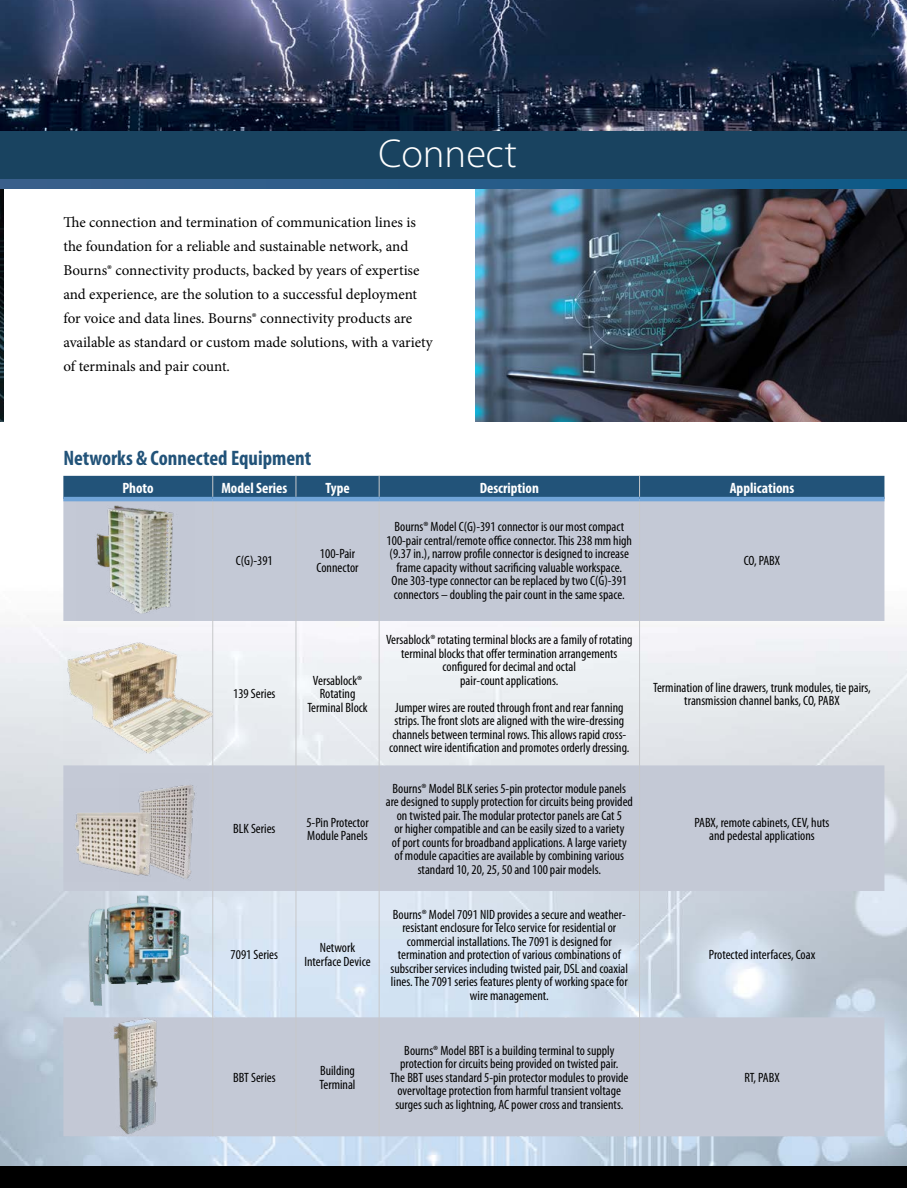
<style>
.page{position:relative;width:907px;height:1188px;background:#fff}
.page>*{position:absolute;margin:0;border:0;box-sizing:border-box;transform-origin:0 0}
.t1{font:300 40.5px "Myriad Pro";color:#fff}
.t2{font:700 condensed 21px "Myriad Pro";color:#225379}
.t3{font:15px/24px "Minion Pro";color:#000}
.t4{font:700 condensed 15px "Myriad Pro";color:#fff}
.t5{font:condensed 13.5px/13.5px "Myriad Pro";color:#000;text-align:center}
</style>
<div class="page">
<img style="left:0;top:567px;width:907px;height:599px">
<img style="left:475px;top:188px;width:432px;height:233px">
<img style="left:0;top:188px;width:4px;height:233px">
<svg style="left:0;top:179px;width:907px;height:9px;background:#265c88"></svg>
<div style="left:0;top:131px;width:907px;height:48px;background:#194360"></div>
<div style="left:0;top:1166px;width:907px;height:22px;background:#000"></div>
<img style="left:0;top:0;width:907px;height:131px">
<svg style="left:63px;top:501px;width:821px;height:635px;background:#cfd5e0"></svg>
<div style="left:63px;top:476px;width:821px;height:21px;background:#225379"></div>
<hr style="left:212px;top:501px;width:1px;height:120px;background:#c7c8ca">
<hr style="left:295px;top:501px;width:1px;height:120px;background:#c7c8ca">
<hr style="left:379px;top:501px;width:1px;height:120px;background:#c7c8ca">
<hr style="left:212px;top:621px;width:1px;height:144px;background:#c7c8ca">
<hr style="left:295px;top:621px;width:1px;height:144px;background:#c7c8ca">
<hr style="left:379px;top:621px;width:1px;height:144px;background:#c7c8ca">
<hr style="left:212px;top:765px;width:1px;height:126px;background:#c7c8ca">
<hr style="left:295px;top:765px;width:1px;height:126px;background:#c7c8ca">
<hr style="left:379px;top:765px;width:1px;height:126px;background:#c7c8ca">
<hr style="left:212px;top:891px;width:1px;height:126px;background:#c7c8ca">
<hr style="left:295px;top:891px;width:1px;height:126px;background:#c7c8ca">
<hr style="left:379px;top:891px;width:1px;height:126px;background:#c7c8ca">
<hr style="left:212px;top:1017px;width:1px;height:119px;background:#c7c8ca">
<hr style="left:295px;top:1017px;width:1px;height:119px;background:#c7c8ca">
<hr style="left:379px;top:1017px;width:1px;height:119px;background:#c7c8ca">
<hr style="left:639px;top:501px;width:1px;height:120px;background:#c7c8ca">
<hr style="left:639px;top:621px;width:1px;height:144px;background:#c7c8ca">
<hr style="left:639px;top:765px;width:1px;height:126px;background:#c7c8ca">
<hr style="left:639px;top:891px;width:1px;height:126px;background:#c7c8ca">
<hr style="left:639px;top:1017px;width:1px;height:119px;background:#c7c8ca">
<hr style="left:63px;top:497px;width:150px;height:4px;background:#70a4d8">
<hr style="left:213px;top:497px;width:83px;height:4px;background:#70a4d8">
<hr style="left:296px;top:497px;width:83px;height:4px;background:#70a4d8">
<hr style="left:379px;top:497px;width:260px;height:4px;background:#70a4d8">
<hr style="left:639px;top:497px;width:245px;height:4px;background:#70a4d8">
<img style="left:76px;top:501px;width:119px;height:120px">
<img style="left:63px;top:631px;width:149px;height:122px">
<img style="left:120px;top:773px;width:88px;height:118px">
<img style="left:88px;top:895px;width:101px;height:111px">
<img style="left:63px;top:1017px;width:149px;height:119px">
<img style="left:63px;top:789px;width:104px;height:92px">
<h1 class="t1" style="left:378px;top:132px;width:140px">Connect</h1>
<p class="t3" style="left:63px;top:210px;width:371px">The connection and termination of communication lines is the foundation for a reliable and sustainable network, and Bourns® connectivity products, backed by years of expertise and experience, are the solution to a successful deployment for voice and data lines. Bourns® connectivity products are available as standard or custom made solutions, with a variety of terminals and pair count.</p>
<h2 class="t2" style="left:63px;top:446px;width:249px">Networks &amp; Connected Equipment</h2>
<p class="t4" style="left:122px;top:480px;width:33px">Photo</p>
<p class="t4" style="left:221px;top:480px;width:67px">Model Series</p>
<p class="t4" style="left:325px;top:480px;width:26px">Type</p>
<p class="t4" style="left:480px;top:480px;width:61px">Description</p>
<p class="t4" style="left:729px;top:480px;width:66px">Applications</p>
<p class="t5" style="left:236px;top:554px;width:38px">C(G)-391</p>
<p class="t5" style="left:316px;top:547px;width:43px;text-align:left">100-Pair<br>Connector</p>
<p class="t5" style="left:233px;top:687px;width:44px">139 Series</p>
<p class="t5" style="left:307px;top:674px;width:62px">Versablock®<br>Rotating<br>Terminal Block</p>
<p class="t5" style="left:233px;top:822px;width:44px">BLK Series</p>
<p class="t5" style="left:306px;top:816px;width:64px;text-align:left">5-Pin Protector<br>Module Panels</p>
<p class="t5" style="left:231px;top:948px;width:49px">7091 Series</p>
<p class="t5" style="left:304px;top:942px;width:68px">Network<br>Interface Device</p>
<p class="t5" style="left:386px;top:520px;width:247px">Bourns® Model C(G)-391 connector is our most compact 100-pair central/remote office connector. This 238 mm high (9.37 in.), narrow profile connector is designed to increase frame capacity without sacrificing valuable workspace.<br>One 303-type connector can be replaced by two C(G)-391 connectors – doubling the pair count in the same space.</p>
<p class="t5" style="left:386px;top:633px;width:248px">Versablock® rotating terminal blocks are a family of rotating terminal blocks that offer termination arrangements configured for decimal and octal<br>pair-count applications.</p>
<p class="t5" style="left:389px;top:701px;width:242px">Jumper wires are routed through front and rear fanning strips. The front slots are aligned with the wire-dressing channels between terminal rows. This allows rapid cross&shy;connect wire identification and promotes orderly dressing.</p>
<p class="t5" style="left:386px;top:782px;width:249px">Bourns® Model BLK series 5-pin protector module panels are designed to supply protection for circuits being provided on twisted pair. The modular protector panels are Cat 5<br>or higher compatible and can be easily sized to a variety<br>of port counts for broadband applications. A large variety<br>of module capacities are available by combining various standard 10, 20, 25, 50 and 100 pair models.</p>
<p class="t5" style="left:390px;top:908px;width:239px">Bourns® Model 7091 NID provides a secure and weather&shy;resistant enclosure for Telco service for residential or commercial installations. The 7091 is designed for termination and protection of various combinations of subscriber services including twisted pair, DSL and coaxial lines. The 7091 series features plenty of working space for wire management.</p>
<p class="t5" style="left:233px;top:1071px;width:44px">BBT Series</p>
<p class="t5" style="left:319px;top:1064px;width:38px;text-align:left">Building<br>Terminal</p>
<p class="t5" style="left:390px;top:1044px;width:240px">Bourns® Model BBT is a building terminal to supply protection for circuits being provided on twisted pair.<br>The BBT uses standard 5-pin protector modules to provide overvoltage protection from harmful transient voltage surges such as lightning, AC power cross and transients.</p>
<p class="t5" style="left:743px;top:554px;width:38px">CO, PABX</p>
<p class="t5" style="left:653px;top:681px;width:219px">Termination of line drawers, trunk modules, tie pairs, transmission channel banks, CO, PABX</p>
<p class="t5" style="left:694px;top:816px;width:136px">PABX, remote cabinets, CEV, huts and pedestal applications</p>
<p class="t5" style="left:708px;top:948px;width:108px">Protected interfaces, Coax</p>
<p class="t5" style="left:744px;top:1071px;width:37px">RT, PABX</p>
</div>
